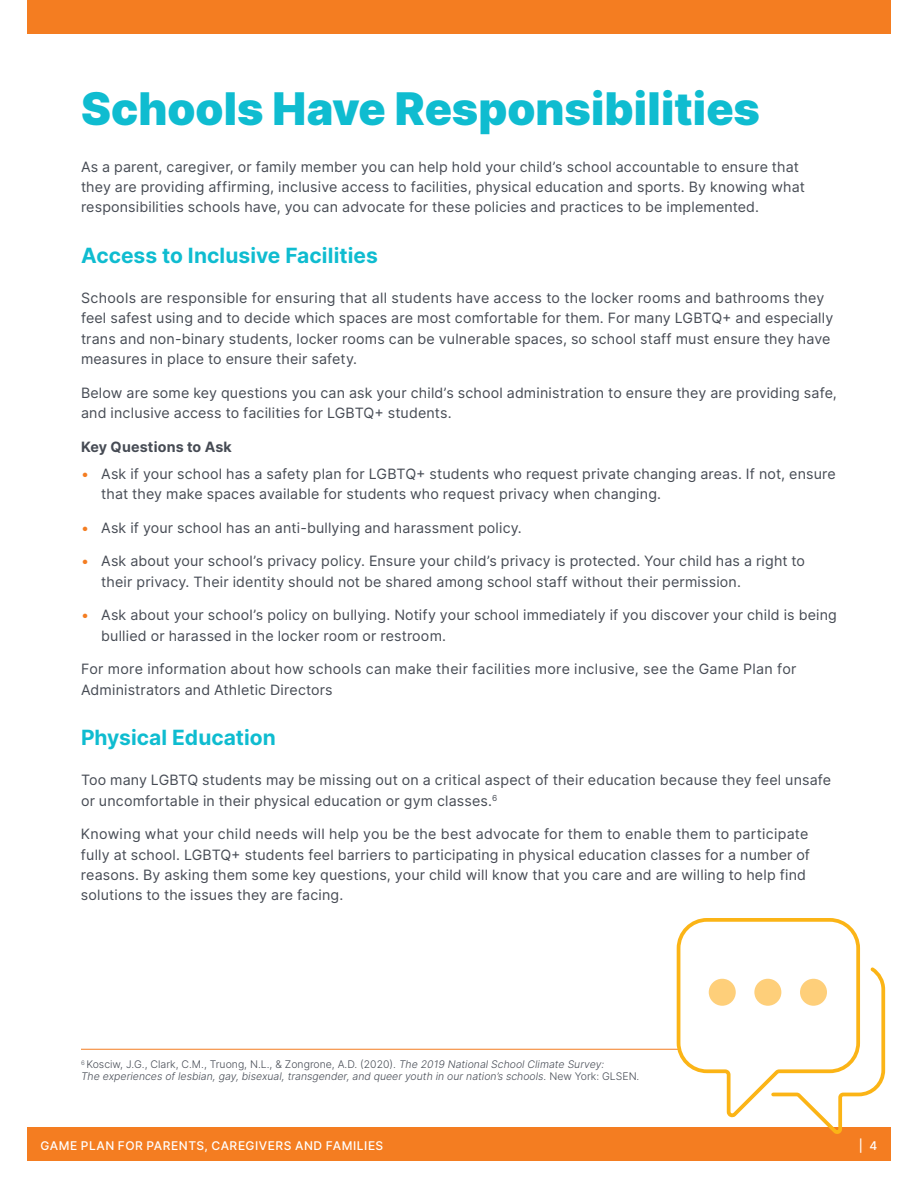
<style>
.page{position:relative;width:918px;height:1188px;background:#fff}
.page>*{position:absolute;margin:0;border:0;box-sizing:border-box;transform-origin:0 0}
.t1{font:900 45px "Inter";color:#0fbcd0}
.t2{font:700 21px "Inter";color:#0fbcd0}
.t3{font:14.25px/20.2px "Inter";letter-spacing:.01em;color:#464b54}
.t4{font:700 14.25px "Inter";letter-spacing:.01em;color:#464b54}
.t5{font:500 12px "Inter";letter-spacing:.045em;color:#fff}
.t6{font:italic 300 10.5px/12px "Inter";color:#464b54}
.s1{color:#f47d21}
.s2{font-style:normal}
</style>
<div class="page">
<div style="left:27px;top:1127px;width:864px;height:34px;background:#f47d21"></div>
<div style="left:27px;top:0;width:864px;height:34px;background:#f47d21"></div>
<hr style="left:81px;top:1049px;width:756px;height:1px;background:#f47d21">
<svg style="left:675px;top:918px;width:211px;height:215px"></svg>
<div style="left:709px;top:979px;width:27px;height:27px;background:#fecf7a;border-radius:50%"></div>
<div style="left:754px;top:979px;width:27px;height:27px;background:#fecf7a;border-radius:50%"></div>
<div style="left:800px;top:979px;width:27px;height:27px;background:#fecf7a;border-radius:50%"></div>
<h1 class="t1" style="left:81px;top:75px;width:681px">Schools Have Responsibilities</h1>
<p class="t3" style="left:81px;top:156px;width:725px">As a parent, caregiver, or family member you can help hold your child’s school accountable to ensure that they are providing affirming, inclusive access to facilities, physical education and sports. By knowing what responsibilities schools have, you can advocate for these policies and practices to be implemented.</p>
<h2 class="t2" style="left:81px;top:240px;width:298px">Access to Inclusive Facilities</h2>
<p class="t3" style="left:81px;top:287px;width:754px">Schools are responsible for ensuring that all students have access to the locker rooms and bathrooms they feel safest using and to decide which spaces are most comfortable for them. For many LGBTQ+ and especially trans and non-binary students, locker rooms can be vulnerable spaces, so school staff must ensure they have measures in place to ensure their safety.</p>
<p class="t3" style="left:81px;top:382px;width:757px">Below are some key questions you can ask your child’s school administration to ensure they are providing safe, and inclusive access to facilities for LGBTQ+ students.</p>
<p class="t4" style="left:81px;top:436px;width:152px">Key Questions to Ask</p>
<p class="t3" style="left:101px;top:463px;width:736px;text-indent:-20px"><span class="s1">•</span> Ask if your school has a safety plan for LGBTQ+ students who request private changing areas. If not, ensure that they make spaces available for students who request privacy when changing.</p>
<p class="t3" style="left:81px;top:517px;width:442px"><span class="s1">•</span> Ask if your school has an anti-bullying and harassment policy.</p>
<p class="t3" style="left:101px;top:551px;width:705px;text-indent:-20px"><span class="s1">•</span> Ask about your school’s privacy policy. Ensure your child’s privacy is protected. Your child has a right to their privacy. Their identity should not be shared among school staff without their permission.</p>
<p class="t3" style="left:101px;top:605px;width:737px;text-indent:-20px"><span class="s1">•</span> Ask about your school’s policy on bullying. Notify your school immediately if you discover your child is being bullied or harassed in the locker room or restroom.</p>
<p class="t3" style="left:81px;top:659px;width:717px">For more information about how schools can make their facilities more inclusive, see the Game Plan for<br>Administrators and Athletic Directors</p>
<h2 class="t2" style="left:81px;top:722px;width:196px">Physical Education</h2>
<p class="t3" style="left:81px;top:770px;width:752px">Too many LGBTQ students may be missing out on a critical aspect of their education because they feel unsafe or uncomfortable in their physical education or gym classes.<sup>6</sup></p>
<p class="t3" style="left:81px;top:824px;width:731px">Knowing what your child needs will help you be the best advocate for them to enable them to participate fully at school. LGBTQ+ students feel barriers to participating in physical education classes for a number of reasons. By asking them some key questions, your child will know that you care and are willing to help find solutions to the issues they are facing.</p>
<p class="t6" style="left:81px;top:1058px;width:560px"><sup>6</sup> <span class="s2">Kosciw, J.G., Clark, C.M., Truong, N.L., &amp; Zongrone, A.D. (2020).</span> The 2019 National School Climate Survey:<br>The experiences of lesbian, gay, bisexual, transgender, and queer youth in our nation’s schools. <span class="s2">New York: GLSEN.</span></p>
<p class="t5" style="left:41px;top:1137px;width:344px">GAME PLAN FOR PARENTS, CAREGIVERS AND FAMILIES</p>
<p class="t5" style="left:859px;top:1137px;width:20px">| 4</p>
</div>
